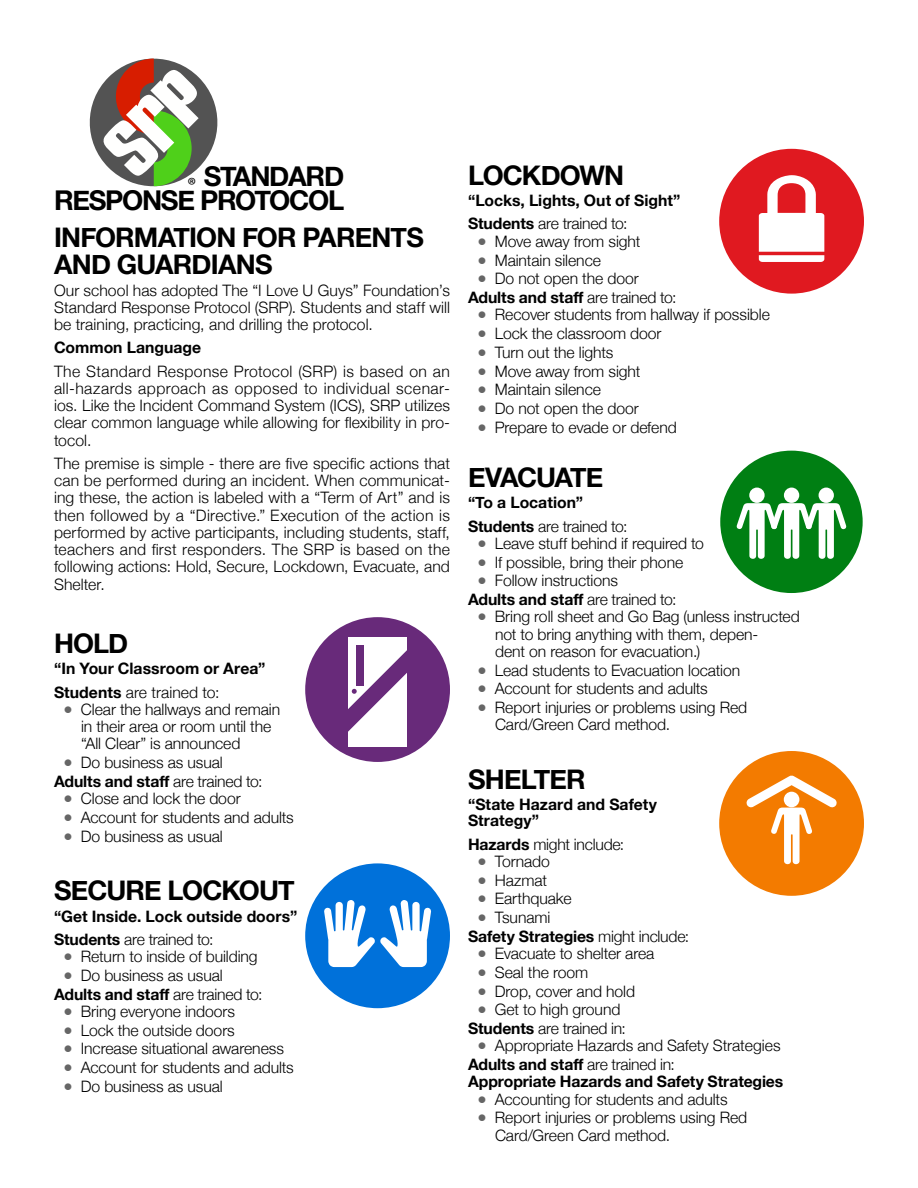
<style>
.page{position:relative;width:918px;height:1188px;background:#fff}
.page>*{position:absolute;margin:0;border:0;box-sizing:border-box;transform-origin:0 0}
.t1{font:700 27.3px/24px "Helvetica Neue";letter-spacing:-.045em;color:#000;text-align:right}
.Header_1{font:700 27px/27px "Helvetica Neue";letter-spacing:-.03em;color:#000}
.Header_1-2{font:700 27px "Helvetica Neue";letter-spacing:-.055em;color:#000}
.t2{font:20.85px "Myriad Pro";color:#000}
.Body_Bullet_List{font:300 15.75px/17.2px "Helvetica Neue";letter-spacing:-.005em;color:#000}
.Poster_Body{font:300 15.75px/17.2px "Helvetica Neue";letter-spacing:.005em;color:#000;text-align:justify}
.Body_No_Space_Ragged{font:700 15.75px "Helvetica Neue";letter-spacing:-.005em;color:#000}
.Directive_Wording{font:700 15.75px/16.5px "Helvetica Neue";color:#000}
.Body_No_Space_Ragged-2{font:300 15.75px "Helvetica Neue";letter-spacing:-.015em;color:#000}
.Body_No_Space_Ragged-3{font:300 15.75px "Helvetica Neue";letter-spacing:.005em;color:#000}
.s1{font-weight:700;color:#fff}
.s2{color:#666}
.s3{font-weight:300}
.s4{font-weight:700}
</style>
<div class="page">
<div style="left:305px;top:617px;width:145px;height:145px;background:#682a7a;border-radius:50%"></div>
<div style="left:349px;top:637px;width:58px;height:110px;background:#fff"></div>
<div style="left:357px;top:645px;width:7px;height:41px;background:#682a7a"></div>
<svg style="left:348px;top:648px;width:59px;height:84px"></svg>
<div style="left:305px;top:863px;width:145px;height:145px;background:#0071da;border-radius:50%"></div>
<svg style="left:324px;top:900px;width:107px;height:67px"></svg>
<div style="left:719px;top:149px;width:145px;height:145px;background:#e01920;border-radius:50%"></div>
<svg style="left:759px;top:175px;width:65px;height:87px"></svg>
<div style="left:720px;top:451px;width:143px;height:142px;background:#007f13;border-radius:50%"></div>
<div style="left:749px;top:488px;width:16px;height:15px;background:#fff;border-radius:50%"></div>
<div style="left:784px;top:488px;width:15px;height:15px;background:#fff;border-radius:50%"></div>
<svg style="left:737px;top:503px;width:109px;height:56px"></svg>
<div style="left:819px;top:488px;width:15px;height:15px;background:#fff;border-radius:50%"></div>
<div style="left:719px;top:751px;width:145px;height:145px;background:#f37b00;border-radius:50%"></div>
<svg style="left:746px;top:775px;width:91px;height:89px"></svg>
<div style="left:784px;top:792px;width:15px;height:15px;background:#fff;border-radius:50%"></div>
<svg style="left:89px;top:58px;width:129px;height:129px"></svg>
<p class="t1" style="left:54px;top:165px;width:292px">STANDARD<br>RESPONSE PROTOCOL</p>
<p class="t2" style="left:187px;top:172px;width:10px">®</p>
<h1 class="Header_1" style="left:54px;top:224px;width:371px">INFORMATION FOR PARENTS<br>AND GUARDIANS</h1>
<p class="Poster_Body" style="left:54px;top:280px;width:398px">Our school has adopted The “I Love U Guys” Foundation’s Standard Response Protocol (SRP). Students and staff will be training, practicing, and drilling the protocol.</p>
<h2 class="Directive_Wording" style="left:54px;top:340px;width:149px">Common Language</h2>
<p class="Poster_Body" style="left:54px;top:361px;width:398px">The Standard Response Protocol (SRP) is based on an all-hazards approach as opposed to individual scenar&shy;ios. Like the Incident Command System (ICS), SRP utilizes clear common language while allowing for flexibility in pro&shy;tocol.</p>
<p class="Poster_Body" style="left:54px;top:453px;width:398px">The premise is simple - there are five specific actions that can be performed during an incident. When communicat&shy;ing these, the action is labeled with a “Term of Art” and is then followed by a “Directive.” Execution of the action is performed by active participants, including students, staff, teachers and first responders. The SRP is based on the following actions: Hold, Secure, Lockdown, Evacuate, and Shelter.</p>
<h1 class="Header_1" style="left:54px;top:631px;width:76px">HOLD</h1>
<h2 class="Directive_Wording" style="left:54px;top:661px;width:213px">“In Your Classroom or Area”</h2>
<p class="Body_No_Space_Ragged-3" style="left:54px;top:679px;width:167px"><span class="s1">Students</span> are trained to:</p>
<p class="Body_Bullet_List" style="left:81px;top:699px;width:201px;text-indent:-18px"><span class="s2">●</span> Clear the hallways and remain in their area or room until the “All Clear” is announced</p>
<p class="Body_Bullet_List" style="left:63px;top:753px;width:161px"><span class="s2">●</span> Do business as usual</p>
<p class="Body_No_Space_Ragged" style="left:54px;top:769px;width:210px">Adults and staff <span class="s3">are trained to:</span></p>
<p class="Body_Bullet_List" style="left:63px;top:789px;width:179px"><span class="s2">●</span> Close and lock the door</p>
<p class="Body_Bullet_List" style="left:63px;top:807px;width:232px"><span class="s2">●</span> Account for students and adults</p>
<p class="Body_Bullet_List" style="left:63px;top:826px;width:161px"><span class="s2">●</span> Do business as usual</p>
<h1 class="Header_1" style="left:54px;top:877px;width:242px">SECURE LOCKOUT</h1>
<h2 class="Directive_Wording" style="left:54px;top:908px;width:245px">“Get Inside. Lock outside doors”</h2>
<p class="Body_No_Space_Ragged-2" style="left:54px;top:927px;width:161px"><span class="s4">Students</span> are trained to:</p>
<p class="Body_Bullet_List" style="left:63px;top:947px;width:196px"><span class="s2">●</span> Return to inside of building</p>
<p class="Body_Bullet_List" style="left:63px;top:965px;width:161px"><span class="s2">●</span> Do business as usual</p>
<p class="Body_No_Space_Ragged" style="left:54px;top:982px;width:210px">Adults and staff <span class="s3">are trained to:</span></p>
<p class="Body_Bullet_List" style="left:63px;top:1001px;width:174px"><span class="s2">●</span> Bring everyone indoors</p>
<p class="Body_Bullet_List" style="left:63px;top:1020px;width:173px"><span class="s2">●</span> Lock the outside doors</p>
<p class="Body_Bullet_List" style="left:63px;top:1039px;width:223px"><span class="s2">●</span> Increase situational awareness</p>
<p class="Body_Bullet_List" style="left:63px;top:1058px;width:232px"><span class="s2">●</span> Account for students and adults</p>
<p class="Body_Bullet_List" style="left:63px;top:1076px;width:161px"><span class="s2">●</span> Do business as usual</p>
<h1 class="Header_1" style="left:468px;top:163px;width:158px">LOCKDOWN</h1>
<h2 class="Directive_Wording" style="left:468px;top:193px;width:214px">“Locks, Lights, Out of Sight”</h2>
<p class="Body_No_Space_Ragged-2" style="left:468px;top:211px;width:161px"><span class="s4">Students</span> are trained to:</p>
<p class="Body_Bullet_List" style="left:477px;top:231px;width:165px"><span class="s2">●</span> Move away from sight</p>
<p class="Body_Bullet_List" style="left:477px;top:250px;width:125px"><span class="s2">●</span> Maintain silence</p>
<p class="Body_Bullet_List" style="left:477px;top:269px;width:163px"><span class="s2">●</span> Do not open the door</p>
<p class="Body_No_Space_Ragged" style="left:468px;top:285px;width:210px">Adults and staff <span class="s3">are trained to:</span></p>
<p class="Body_Bullet_List" style="left:477px;top:305px;width:294px"><span class="s2">●</span> Recover students from hallway if possible</p>
<p class="Body_Bullet_List" style="left:477px;top:324px;width:186px"><span class="s2">●</span> Lock the classroom door</p>
<p class="Body_Bullet_List" style="left:477px;top:342px;width:138px"><span class="s2">●</span> Turn out the lights</p>
<p class="Body_Bullet_List" style="left:477px;top:361px;width:165px"><span class="s2">●</span> Move away from sight</p>
<p class="Body_Bullet_List" style="left:477px;top:380px;width:125px"><span class="s2">●</span> Maintain silence</p>
<p class="Body_Bullet_List" style="left:477px;top:399px;width:163px"><span class="s2">●</span> Do not open the door</p>
<p class="Body_Bullet_List" style="left:477px;top:417px;width:201px"><span class="s2">●</span> Prepare to evade or defend</p>
<h1 class="Header_1-2" style="left:468px;top:456px;width:137px">EVACUATE</h1>
<h2 class="Directive_Wording" style="left:468px;top:495px;width:117px">“To a Location”</h2>
<p class="Body_No_Space_Ragged-2" style="left:468px;top:513px;width:161px"><span class="s4">Students</span> are trained to:</p>
<p class="Body_Bullet_List" style="left:477px;top:533px;width:229px"><span class="s2">●</span> Leave stuff behind if required to</p>
<p class="Body_Bullet_List" style="left:477px;top:552px;width:208px"><span class="s2">●</span> If possible, bring their phone</p>
<p class="Body_Bullet_List" style="left:477px;top:571px;width:142px"><span class="s2">●</span> Follow instructions</p>
<p class="Body_No_Space_Ragged" style="left:468px;top:587px;width:210px">Adults and staff <span class="s3">are trained to:</span></p>
<p class="Body_Bullet_List" style="left:495px;top:607px;width:306px;text-indent:-18px"><span class="s2">●</span> Bring roll sheet and Go Bag (unless instructed not to bring anything with them, depen-<br>dent on reason for evacuation.)</p>
<p class="Body_Bullet_List" style="left:477px;top:660px;width:265px"><span class="s2">●</span> Lead students to Evacuation location</p>
<p class="Body_Bullet_List" style="left:477px;top:679px;width:232px"><span class="s2">●</span> Account for students and adults</p>
<p class="Body_Bullet_List" style="left:495px;top:698px;width:254px;text-indent:-18px"><span class="s2">●</span> Report injuries or problems using Red<br>Card/Green Card method.</p>
<h1 class="Header_1" style="left:468px;top:767px;width:119px">SHELTER</h1>
<h2 class="Directive_Wording" style="left:468px;top:797px;width:191px">“State Hazard and Safety<br>Strategy”</h2>
<p class="Body_No_Space_Ragged-2" style="left:468px;top:831px;width:158px"><span class="s4">Hazards</span> might include:</p>
<p class="Body_Bullet_List" style="left:477px;top:852px;width:75px"><span class="s2">●</span> Tornado</p>
<p class="Body_Bullet_List" style="left:477px;top:870px;width:72px"><span class="s2">●</span> Hazmat</p>
<p class="Body_Bullet_List" style="left:477px;top:889px;width:96px"><span class="s2">●</span> Earthquake</p>
<p class="Body_Bullet_List" style="left:477px;top:908px;width:75px"><span class="s2">●</span> Tsunami</p>
<p class="Body_No_Space_Ragged" style="left:468px;top:924px;width:223px">Safety Strategies <span class="s3">might include:</span></p>
<p class="Body_Bullet_List" style="left:477px;top:944px;width:179px"><span class="s2">●</span> Evacuate to shelter area</p>
<p class="Body_Bullet_List" style="left:477px;top:963px;width:113px"><span class="s2">●</span> Seal the room</p>
<p class="Body_Bullet_List" style="left:477px;top:981px;width:160px"><span class="s2">●</span> Drop, cover and hold</p>
<p class="Body_Bullet_List" style="left:477px;top:1000px;width:145px"><span class="s2">●</span> Get to high ground</p>
<p class="Body_No_Space_Ragged-2" style="left:468px;top:1016px;width:160px"><span class="s4">Students</span> are trained in:</p>
<p class="Body_Bullet_List" style="left:477px;top:1036px;width:305px"><span class="s2">●</span> Appropriate Hazards and Safety Strategies</p>
<p class="Body_No_Space_Ragged" style="left:468px;top:1052px;width:208px">Adults and staff <span class="s3">are trained in:</span></p>
<p class="Body_No_Space_Ragged" style="left:468px;top:1069px;width:317px">Appropriate Hazards and Safety Strategies</p>
<p class="Body_Bullet_List" style="left:477px;top:1089px;width:252px"><span class="s2">●</span> Accounting for students and adults</p>
<p class="Body_Bullet_List" style="left:495px;top:1108px;width:254px;text-indent:-18px"><span class="s2">●</span> Report injuries or problems using Red<br>Card/Green Card method.</p>
</div>
